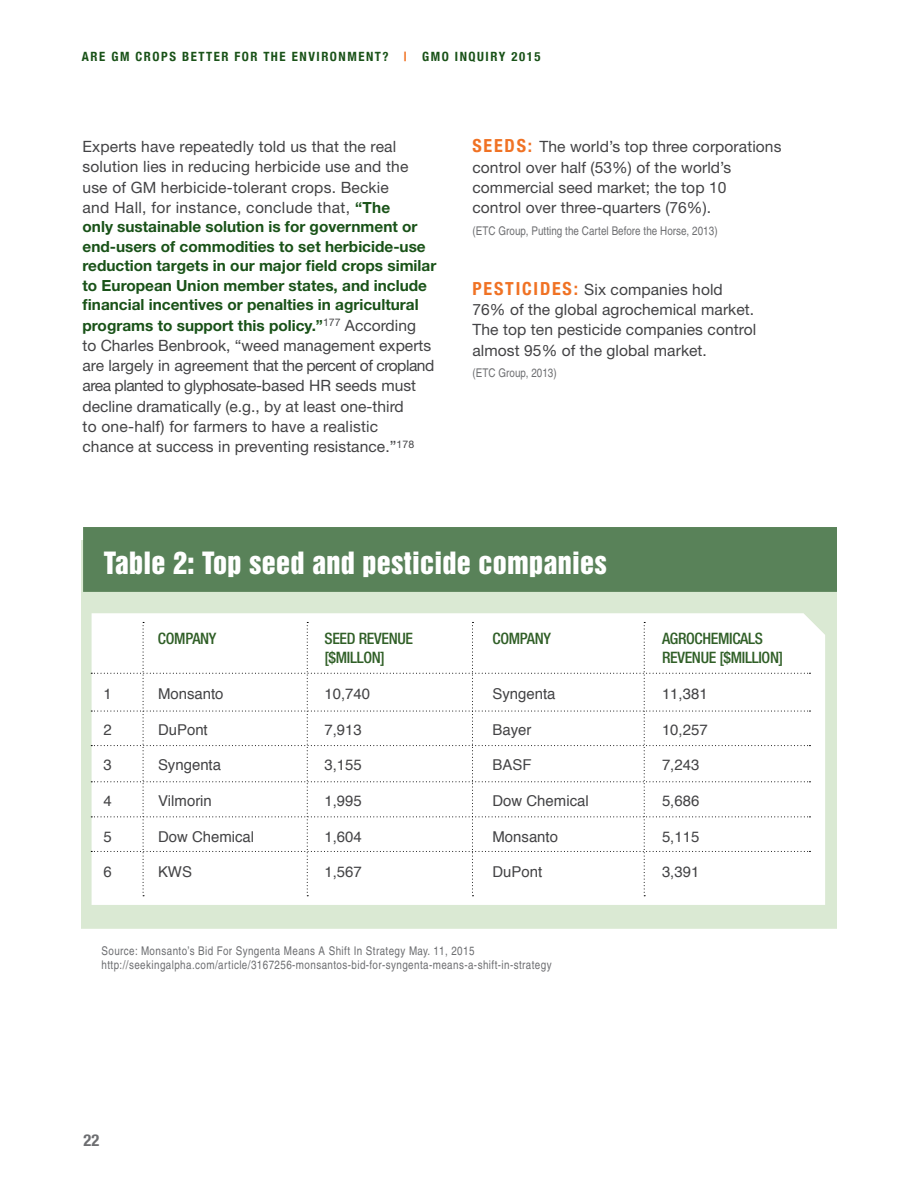
<style>
.page{position:relative;width:918px;height:1188px;background:#fff}
.page>*{position:absolute;margin:0;border:0;box-sizing:border-box;transform-origin:0 0}
.t1{font:28.05px "Helvetica Inserat";letter-spacing:.01em;color:#fff}
.t2{font:700 condensed 18px "Helvetica Neue";color:#f07224}
.t3{font:700 condensed 16.5px "Helvetica Neue";color:#6d6e71}
.t4{font:500 condensed 15.75px "Helvetica Neue LT Std";letter-spacing:-.02em;color:#305f27}
.t5{font:15.6px/20.2px "Helvetica Neue";letter-spacing:.005em;color:#434345}
.t6{font:700 15.3px/19.6px "Helvetica Neue";color:#195218}
.t7{font:15px "Helvetica";color:#434345}
.t8{font:700 condensed 12.75px "Helvetica Neue";letter-spacing:.12em;color:#195218}
.t9{font:condensed 12px/13.5px "Helvetica";letter-spacing:.035em;color:#6d6e71}
.t10{font:condensed 12px "Helvetica";letter-spacing:.005em;color:#6d6e71}
.s1{color:#f07224}
.s2{font-weight:700;font-size:15.3px;color:#195218}
.s3{font-weight:400;font-size:15.6px;color:#434345}
.s4{font-weight:700;font-stretch:condensed;font-size:18px;color:#f07224}
</style>
<div class="page">
<div style="left:81px;top:540px;width:756px;height:389px;background:#dae9d3"></div>
<div style="left:83px;top:527px;width:754px;height:65px;background:#598259"></div>
<img style="left:92px;top:613px;width:733px;height:292px">
<svg style="left:91px;top:622px;width:719px;height:274px"></svg>
<p class="t8" style="left:82px;top:49px;width:460px">ARE GM CROPS BETTER FOR THE ENVIRONMENT? <span class="s1">|</span> GMO INQUIRY 2015</p>
<p class="t5" style="left:83px;top:136px;width:327px">Experts have repeatedly told us that the real solution lies in reducing herbicide use and the use of GM herbicide-tolerant crops. Beckie and Hall, for instance, conclude that, <span class="s2">“The</span></p>
<p class="t6" style="left:83px;top:217px;width:355px">only sustainable solution is for government or end-users of commodities to set herbicide-use reduction targets in our major field crops similar to European Union member states, and include financial incentives or penalties in agricultural programs to support this policy.”<sup>177</sup> <span class="s3">According</span></p>
<p class="t5" style="left:83px;top:335px;width:353px">to Charles Benbrook, “weed management experts are largely in agreement that the percent of cropland area planted to glyphosate-based HR seeds must decline dramatically (e.g., by at least one-third<br>to one-half) for farmers to have a realistic<br>chance at success in preventing resistance.”<sup>178</sup></p>
<p class="t5" style="left:472px;top:136px;width:310px"><span class="s4">SEE DS:</span> The world’s top three corporations control over half (53%) of the world’s commercial seed market; the top 10<br>control over three-quarters (76%).</p>
<p class="t10" style="left:472px;top:223px;width:247px">(ETC Group, Putting the Cartel Before the Horse, 2013)</p>
<p class="t5" style="left:472px;top:279px;width:285px;text-indent:68px"><span class="s4">DES :</span> Six companies hold 76% of the global agrochemical market.<br>The top ten pesticide companies control almost 95% of the global market.</p>
<p class="t10" style="left:472px;top:366px;width:86px">(ETC Group, 2013)</p>
<p class="t2" style="left:472px;top:278px;width:21px">PESTICI</p>
<h1 class="t1" style="left:104px;top:547px;width:505px">Table 2: Top seed and pesticide companies</h1>
<p class="t4" style="left:98px;top:629px;width:24px">C</p>
<p class="t4" style="left:166px;top:629px;width:52px">OMPANY</p>
<p class="t4" style="left:325px;top:629px;width:134px">SEED REVENUE C</p>
<p class="t4" style="left:500px;top:629px;width:52px">OMPANY</p>
<p class="t4" style="left:662px;top:629px;width:102px">AGROCHEMICALS</p>
<p class="t4" style="left:325px;top:648px;width:62px">[$MILLON]</p>
<p class="t4" style="left:662px;top:648px;width:123px">REVENUE [$MILLION]</p>
<p class="t7" style="left:103px;top:684px;width:10px">1</p>
<p class="t7" style="left:158px;top:684px;width:67px">Monsanto</p>
<p class="t7" style="left:325px;top:684px;width:47px">10,740</p>
<p class="t7" style="left:493px;top:684px;width:65px">Syngenta</p>
<p class="t7" style="left:662px;top:684px;width:47px">11,381</p>
<p class="t7" style="left:103px;top:720px;width:10px">2</p>
<p class="t7" style="left:158px;top:720px;width:51px">DuPont</p>
<p class="t7" style="left:325px;top:720px;width:39px">7,913</p>
<p class="t7" style="left:493px;top:720px;width:41px">Bayer</p>
<p class="t7" style="left:662px;top:720px;width:47px">10,257</p>
<p class="t7" style="left:103px;top:756px;width:10px">3</p>
<p class="t7" style="left:158px;top:756px;width:65px">Syngenta</p>
<p class="t7" style="left:325px;top:756px;width:39px">3,155</p>
<p class="t7" style="left:493px;top:756px;width:41px">BASF</p>
<p class="t7" style="left:662px;top:756px;width:39px">7,243</p>
<p class="t7" style="left:103px;top:791px;width:10px">4</p>
<p class="t7" style="left:158px;top:791px;width:55px">Vilmorin</p>
<p class="t7" style="left:325px;top:791px;width:39px">1,995</p>
<p class="t7" style="left:493px;top:791px;width:98px">Dow Chemical</p>
<p class="t7" style="left:662px;top:791px;width:39px">5,686</p>
<p class="t7" style="left:103px;top:827px;width:10px">5</p>
<p class="t7" style="left:158px;top:827px;width:98px">Dow Chemical</p>
<p class="t7" style="left:325px;top:827px;width:39px">1,604</p>
<p class="t7" style="left:493px;top:827px;width:67px">Monsanto</p>
<p class="t7" style="left:662px;top:827px;width:39px">5,115</p>
<p class="t7" style="left:103px;top:863px;width:10px">6</p>
<p class="t7" style="left:158px;top:863px;width:36px">KWS</p>
<p class="t7" style="left:325px;top:863px;width:39px">1,567</p>
<p class="t7" style="left:493px;top:863px;width:51px">DuPont</p>
<p class="t7" style="left:662px;top:863px;width:39px">3,391</p>
<p class="t9" style="left:102px;top:944px;width:452px">Source: Monsanto’s Bid For Syngenta Means A Shift In Strategy May. 11, 2015 http://seekingalpha.com/article/3167256-monsantos-bid-for-syngenta-means-a-shift-in-strategy</p>
<p class="t3" style="left:84px;top:1130px;width:17px">22</p>
</div>
